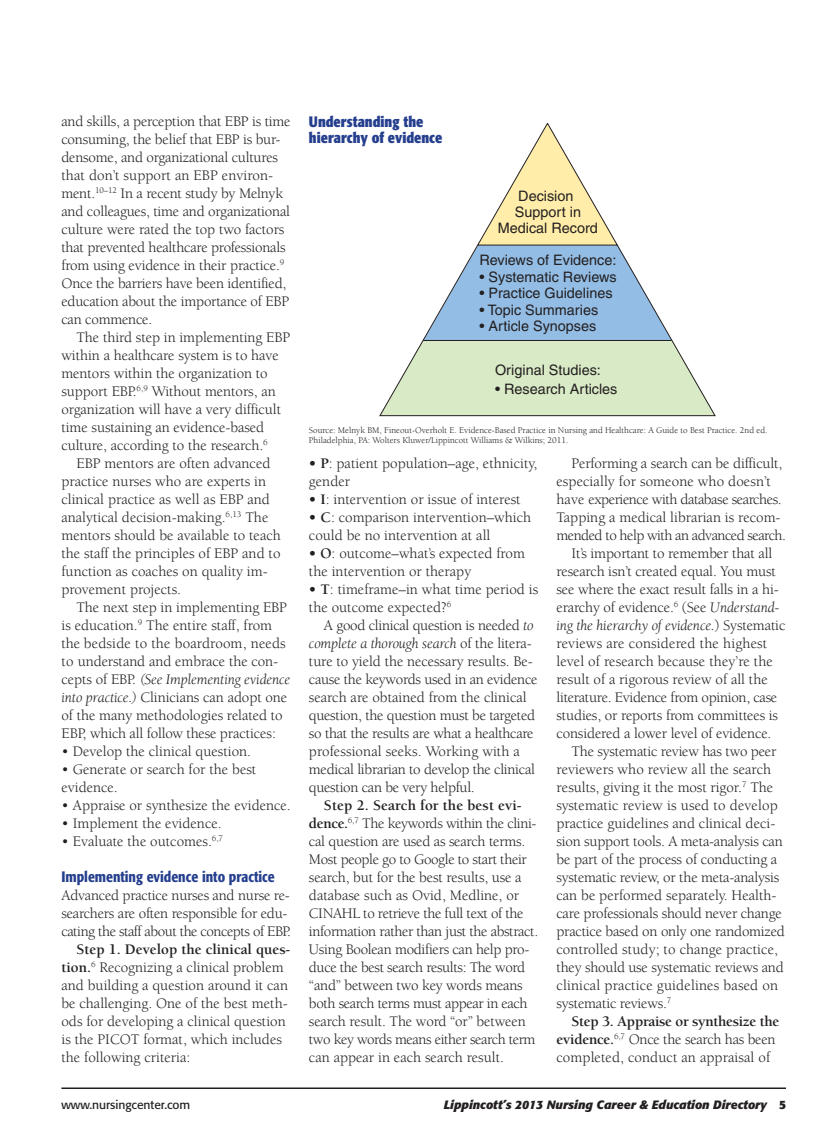
<style>
.page{position:relative;width:837px;height:1134px;background:#fff}
.page>*{position:absolute;margin:0;border:0;box-sizing:border-box;transform-origin:0 0}
.T2{font:15px/18px "Berkeley";letter-spacing:-.01em;color:#231f20}
.T1{font:15px/18px "Berkeley";color:#231f20}
.CHH1{font:700 condensed 15px/16.5px "Formata";color:#253f8e}
.t1{font:500 condensed 15px "Formata";color:#253f8e}
.t2{font:14.4px/16.2px "Helvetica";color:#231f20;text-align:center}
.t3{font:italic 700 12px "Formata";color:#231f20}
.t4{font:12px "Formata";color:#231f20}
.S1{font:9px/10.5px "Berkeley";color:#231f20}
.s1{font-style:italic}
.s2{font-weight:700}
.s3{font-style:normal}
</style>
<div class="page">
<hr style="left:61px;top:1088px;width:725px;height:1px;background:#231f20">
<svg style="left:379px;top:123px;width:337px;height:293px"></svg>
<p class="T2" style="left:61px;top:113px;width:231px">and skills, a perception that EBP is time consuming, the belief that EBP is bur&shy;densome, and organizational cultures that don’t support an EBP environ&shy;ment.<sup>10–12</sup> In a recent study by Melnyk and colleagues, time and organizational culture were rated the top two factors that prevented healthcare professionals from using evidence in their practice.<sup>9<br></sup>Once the barriers have been identified, education about the importance of EBP can commence.</p>
<p class="T2" style="left:61px;top:329px;width:230px;text-indent:15px">The third step in implementing EBP within a healthcare system is to have mentors within the organization to support EBP.<sup>6,9</sup> Without mentors, an organization will have a very difficult time sustaining an evidence-based culture, according to the research.<sup>6</sup></p>
<p class="T2" style="left:61px;top:455px;width:221px;text-indent:15px">EBP mentors are often advanced practice nurses who are experts in clinical practice as well as EBP and analytical decision-making.<sup>6,13</sup> The mentors should be available to teach the staff the principles of EBP and to function as coaches on quality im&shy;provement projects.</p>
<p class="T2" style="left:61px;top:599px;width:231px;text-indent:15px">The next step in implementing EBP is education.<sup>9</sup> The entire staff, from the bedside to the boardroom, needs to understand and embrace the con&shy;cepts of EBP. <span class="s1">(See Implementing evidence into practice.)</span> Clinicians can adopt one of the many methodologies related to EBP, which all follow these practices:</p>
<p class="T1" style="left:61px;top:743px;width:191px">• Develop the clinical question.</p>
<p class="T1" style="left:61px;top:761px;width:196px">• Generate or search for the best evidence.</p>
<p class="T1" style="left:61px;top:797px;width:231px">• Appraise or synthesize the evidence.</p>
<p class="T1" style="left:61px;top:815px;width:162px">• Implement the evidence.</p>
<p class="T1" style="left:61px;top:833px;width:163px">• Evaluate the outcomes.<sup>6,7</sup></p>
<h3 class="t1" style="left:61px;top:868px;width:215px">Implementing evidence into practice</h3>
<p class="T1" style="left:61px;top:887px;width:231px">Advanced practice nurses and nurse re&shy;searchers are often responsible for edu&shy;cating the staff about the concepts of EBP.</p>
<p class="T2" style="left:61px;top:941px;width:230px;text-indent:15px"><span class="s2">Step 1. Develop the clinical ques&shy;tion.</span><sup>6</sup> Recognizing a clinical problem and building a question around it can be challenging. One of the best meth&shy;ods for developing a clinical question is the PICOT format, which includes the following criteria:</p>
<p class="CHH1" style="left:309px;top:113px;width:135px">Understanding the hierarchy of evidence</p>
<p class="t2" style="left:498px;top:187px;width:102px">Decision<br>Support in<br>Medical Record</p>
<p class="t2" style="left:480px;top:252px;width:138px">Reviews of Evidence:</p>
<p class="t2" style="left:480px;top:269px;width:139px">• Systematic Reviews</p>
<p class="t2" style="left:480px;top:285px;width:135px">• Practice Guidelines</p>
<p class="t2" style="left:480px;top:301px;width:120px">• Topic Summaries</p>
<p class="t2" style="left:480px;top:318px;width:118px">• Article Synopses</p>
<p class="t2" style="left:495px;top:362px;width:107px">Original Studies:</p>
<p class="t2" style="left:495px;top:381px;width:124px">• Research Articles</p>
<p class="S1" style="left:309px;top:425px;width:460px">Source: Melnyk BM, Fineout-Overholt E. Evidence-Based Practice in Nursing and Healthcare: A Guide to Best Practice. 2nd ed.<br>Philadelphia, PA: Wolters Kluwer/Lippincott Williams &amp; Wilkins; 2011.</p>
<p class="T1" style="left:309px;top:455px;width:230px"><span class="s2">• P</span>: patient population–age, ethnicity, gender</p>
<p class="T1" style="left:309px;top:491px;width:213px"><span class="s2">• I</span>: intervention or issue of interest</p>
<p class="T1" style="left:309px;top:509px;width:224px"><span class="s2">• C</span>: comparison intervention–which could be no intervention at all</p>
<p class="T1" style="left:309px;top:545px;width:217px"><span class="s2">• O</span>: outcome–what’s expected from the intervention or therapy</p>
<p class="T1" style="left:309px;top:581px;width:231px"><span class="s2">• T</span>: timeframe–in what time period is the outcome expected?<sup>6</sup></p>
<p class="T2" style="left:309px;top:617px;width:230px;text-indent:15px">A good clinical question is needed <span class="s1">to complete a thorough search</span> of the litera&shy;ture to yield the necessary results. Be&shy;cause the keywords used in an evidence search are obtained from the clinical question, the question must be targeted so that the results are what a healthcare professional seeks. Working with a medical librarian to develop the clinical question can be very helpful.</p>
<p class="T2" style="left:309px;top:797px;width:231px;text-indent:15px"><span class="s2">Step 2. Search for the best evi&shy;dence.</span><sup>6,7</sup> The keywords within the clini&shy;cal question are used as search terms.<br>Most people go to Google to start their search, but for the best results, use a database such as Ovid, Medline, or CINAHL to retrieve the full text of the information rather than just the abstract.<br>Using Boolean modifiers can help pro&shy;duce the best search results: The word “and” between two key words means both search terms must appear in each search result. The word “or” between two key words means either search term can appear in each search result.</p>
<p class="T2" style="left:556px;top:455px;width:231px;text-indent:15px">Performing a search can be difficult, especially for someone who doesn’t have experience with database searches.<br>Tapping a medical librarian is recom&shy;mended to help with an advanced search.</p>
<p class="T2" style="left:556px;top:545px;width:230px;text-indent:15px">It’s important to remember that all research isn’t created equal. You must see where the exact result falls in a hi&shy;erarchy of evidence.<sup>6</sup> (See <span class="s1">Understand&shy;ing the hierarchy of evidence.</span>) Systematic reviews are considered the highest level of research because they’re the result of a rigorous review of all the literature. Evidence from opinion, case studies, or reports from committees is considered a lower level of evidence.</p>
<p class="T2" style="left:556px;top:743px;width:230px;text-indent:15px">The systematic review has two peer reviewers who review all the search results, giving it the most rigor.<sup>7</sup> The systematic review is used to develop practice guidelines and clinical deci&shy;sion support tools. A meta-analysis can be part of the process of conducting a systematic review, or the meta-analysis can be performed separately. Health&shy;care professionals should never change practice based on only one randomized controlled study; to change practice, they should use systematic reviews and clinical practice guidelines based on systematic reviews.<sup>7</sup></p>
<p class="T2" style="left:556px;top:1013px;width:225px;text-indent:15px"><span class="s2">Step 3. Appraise or synthesize the evidence.</span><sup>6,7</sup> Once the search has been completed, conduct an appraisal of</p>
<p class="t4" style="left:61px;top:1097px;width:131px">www.nursingcenter.com</p>
<p class="t3" style="left:444px;top:1097px;width:344px">Lippincott’s 2013 Nursing Career &amp; Education Directory <span class="s3">5</span></p>
</div>
